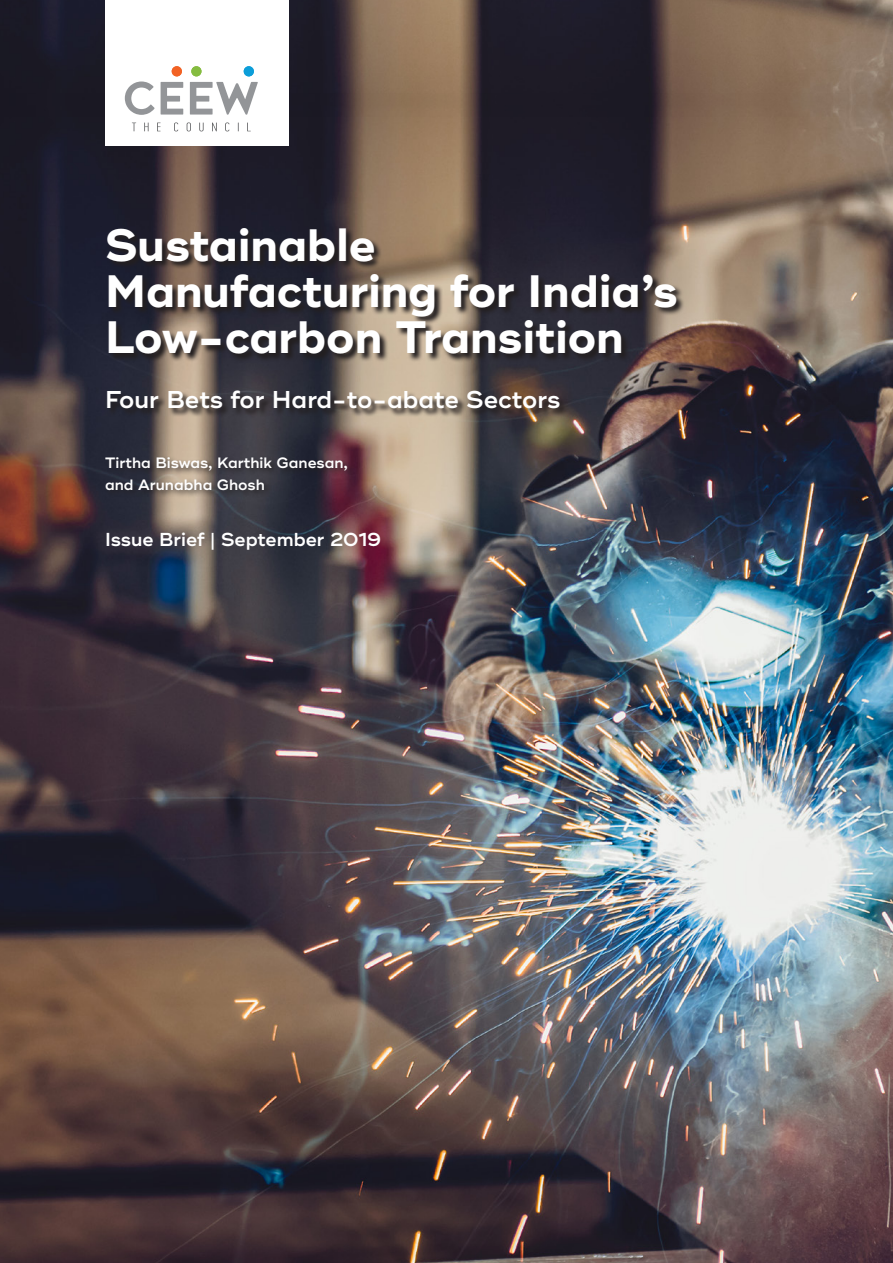
<style>
.page{position:relative;width:893px;height:1263px;background:#fff}
.page>*{position:absolute;margin:0;border:0;box-sizing:border-box;transform-origin:0 0}
.t1{font:700 45.3px/46px "Ridley Grotesk";color:#fff}
.t2{font:600 24.3px "Ridley Grotesk";color:#fff}
.HEAD_2{font:600 18.75px "Ridley Grotesk";color:#fff}
.t3{font:600 15px/22px "Ridley Grotesk";color:#fff}
</style>
<div class="page">
<img style="left:0;top:117px;width:893px;height:1146px">
<img style="left:0;top:0;width:893px;height:117px">
<div style="left:105px;top:0;width:184px;height:145px;background:#fff"></div>
<svg style="left:107px;top:228px;width:578px;height:189px;background:#514847"></svg>
<div style="left:104px;top:456px;width:251px;height:42px;background:#231f20;opacity:.75"></div>
<svg style="left:125px;top:81px;width:133px;height:34px"></svg>
<svg style="left:132px;top:122px;width:119px;height:9px"></svg>
<div style="left:172px;top:66px;width:10px;height:10px;background:#f26224;border-radius:50%"></div>
<div style="left:191px;top:66px;width:10px;height:10px;background:#85bc40;border-radius:50%"></div>
<div style="left:244px;top:66px;width:10px;height:10px;background:#0c9ed9;border-radius:50%"></div>
<p class="t1" style="left:105px;top:224px;width:574px">Sustainable<br>Manufacturing for India’s<br>Low-carbon Transition</p>
<p class="t2" style="left:105px;top:385px;width:457px">Four Bets for Hard-to-abate Sectors</p>
<p class="t3" style="left:105px;top:452px;width:244px">Tirtha Biswas, Karthik Ganesan, and Arunabha Ghosh</p>
<p class="HEAD_2" style="left:105px;top:528px;width:278px">Issue Brief | September 2019</p>
</div>
